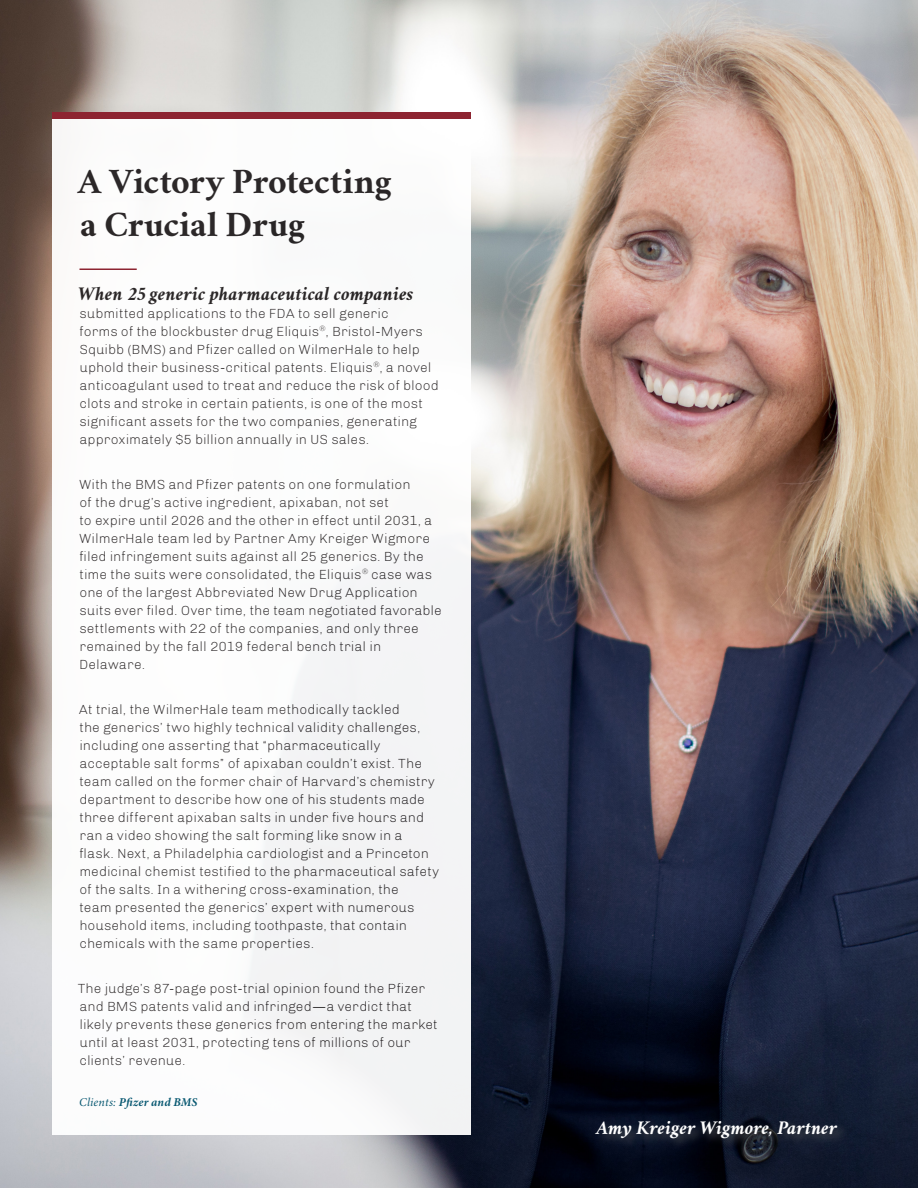
<style>
.page{position:relative;width:918px;height:1188px;background:#fff}
.page>*{position:absolute;margin:0;border:0;box-sizing:border-box;transform-origin:0 0}
.t1{font:700 36px/43.2px "Crimson";letter-spacing:-.005em;color:#231f20}
.t2{font:italic 700 19.5px "Crimson";letter-spacing:.005em;color:#231f20}
.intro{font:italic 700 19.5px "Crimson";color:#fff}
.t3{font:300 13.5px/18px "Chivo";letter-spacing:.01em;color:#231f20}
.t4{font:italic 700 12px "Minion Pro";letter-spacing:.015em;color:#00546e}
.s1{font-weight:400}
</style>
<div class="page">
<img style="left:0;top:0;width:918px;height:1188px">
<div style="left:52px;top:113px;width:419px;height:1022px;background:#fff"></div>
<hr style="left:80px;top:268px;width:57px;height:2px;background:#8d2431">
<div style="left:52px;top:113px;width:419px;height:6px;background:#8d2431"></div>
<svg style="left:594px;top:1117px;width:256px;height:33px;background:#13192a"></svg>
<h1 class="t1" style="left:78px;top:159px;width:315px">A Victory Protecting a Crucial Drug</h1>
<h2 class="t2" style="left:78px;top:280px;width:337px">When 25 generic pharmaceutical companies</h2>
<p class="t3" style="left:80px;top:304px;width:361px">submitted applications to the FDA to sell generic<br>forms of the blockbuster drug Eliquis<sup>®</sup>, Bristol-Myers Squibb (BMS) and Pfizer called on WilmerHale to help uphold their business-critical patents. Eliquis<sup>®</sup>, a novel anticoagulant used to treat and reduce the risk of blood clots and stroke in certain patients, is one of the most significant assets for the two companies, generating approximately $5 billion annually in US sales.</p>
<p class="t3" style="left:79px;top:475px;width:364px">With the BMS and Pfizer patents on one formulation<br>of the drug’s active ingredient, apixaban, not set<br>to expire until 2026 and the other in effect until 2031, a WilmerHale team led by Partner Amy Kreiger Wigmore filed infringement suits against all 25 generics. By the time the suits were consolidated, the Eliquis<sup>®</sup> case was one of the largest Abbreviated New Drug Application suits ever filed. Over time, the team negotiated favorable settlements with 22 of the companies, and only three remained by the fall 2019 federal bench trial in Delaware.</p>
<p class="t3" style="left:79px;top:700px;width:362px">At trial, the WilmerHale team methodically tackled<br>the generics’ two highly technical validity challenges, including one asserting that “pharmaceutically acceptable salt forms” of apixaban couldn’t exist. The team called on the former chair of Harvard’s chemistry department to describe how one of his students made three different apixaban salts in under five hours and ran a video showing the salt forming like snow in a flask. Next, a Philadelphia cardiologist and a Princeton medicinal chemist testified to the pharmaceutical safety of the salts. In a withering cross-examination, the<br>team presented the generics’ expert with numerous household items, including toothpaste, that contain chemicals with the same properties.</p>
<p class="t3" style="left:78px;top:979px;width:362px">The judge’s 87-page post-trial opinion found the Pfizer and BMS patents valid and infringed—a verdict that likely prevents these generics from entering the market until at least 2031, protecting tens of millions of our clients’ revenue.</p>
<p class="t4" style="left:79px;top:1095px;width:120px"><span class="s1">Clients:</span> Pfizer and BMS</p>
<p class="intro" style="left:597px;top:1115px;width:242px">Amy Kreiger Wigmore, Partner</p>
</div>
